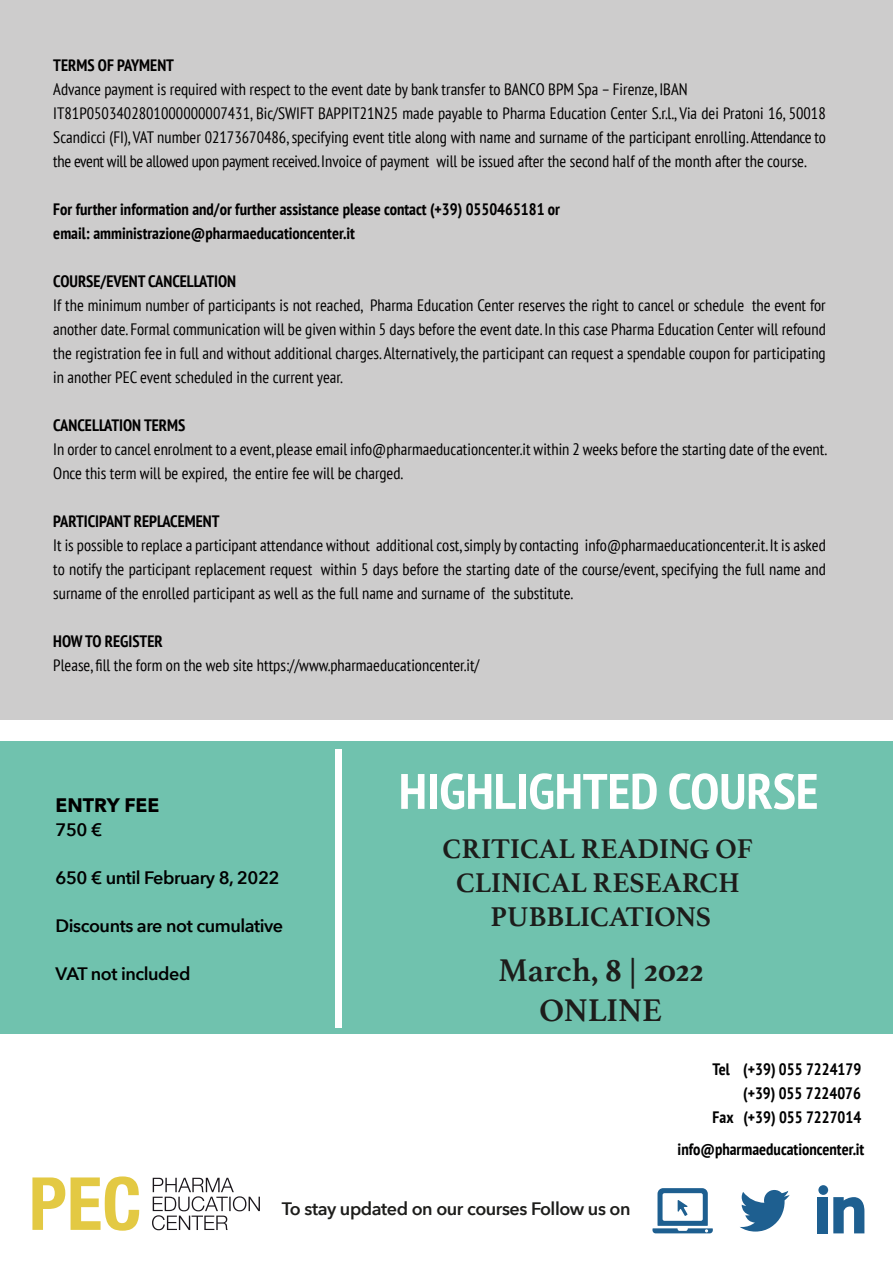
<style>
.page{position:relative;width:893px;height:1263px;background:#fff}
.page>*{position:absolute;margin:0;border:0;box-sizing:border-box;transform-origin:0 0}
.t1{font:700 condensed 49.8px "PT Sans";color:#fff;scale:1.05 1}
.t2{font:700 33px/39.6px "Athelas";color:#1d1d1b;text-align:center}
.t3{font:700 28.5px/34.2px "Athelas";color:#1d1d1b;text-align:center}
.t4{font:700 19.5px "Avenir Next";color:#000}
.t5{font:600 18px "Avenir Next";letter-spacing:-.025em;color:#000}
.t6{font:600 18px "Avenir Next";letter-spacing:-.025em;color:#1d1d1b}
.t7{font:condensed 16.5px/24px "PT Sans";color:#010000}
.t8{font:700 condensed 16.5px/24px "PT Sans";color:#010000}
</style>
<div class="page">
<div style="left:0;top:1px;width:893px;height:719px;background:#cdcccc"></div>
<div style="left:0;top:741px;width:893px;height:293px;background:#70c2ae"></div>
<div style="left:335px;top:750px;width:7px;height:278px;background:#fff"></div>
<svg style="left:32px;top:1176px;width:107px;height:55px"></svg>
<svg style="left:152px;top:1178px;width:108px;height:52px"></svg>
<svg style="left:740px;top:1190px;width:50px;height:41px"></svg>
<svg style="left:652px;top:1188px;width:61px;height:45px"></svg>
<div style="left:818px;top:1185px;width:10px;height:10px;background:#1e5f90;border-radius:50%"></div>
<svg style="left:818px;top:1197px;width:46px;height:36px"></svg>
<p class="t8" style="left:53px;top:53px;width:122px">TERMS OF PAYMENT</p>
<p class="t7" style="left:53px;top:77px;width:774px">Advance payment is required with respect to the event date by bank transfer to BANCO BPM Spa – Firenze, IBAN IT81P0503402801000000007431, Bic/SWIFT BAPPIT21N25 made payable to Pharma Education Center S.r.l., Via dei Pratoni 16, 50018<br>Scandicci (FI), VAT number 02173670486, specifying event title along with name and surname of the participant enrolling. Attendance to the event will be allowed upon payment received. Invoice of payment will be issued after the second half of the month after the course.</p>
<p class="t8" style="left:53px;top:197px;width:508px">For further information and/or further assistance please contact (+39) 0550465181 or email: amministrazione@pharmaeducationcenter.it</p>
<p class="t8" style="left:53px;top:269px;width:184px">COURSE/EVENT CANCELLATION</p>
<p class="t7" style="left:53px;top:293px;width:774px;text-align:justify">If the minimum number of participants is not reached, Pharma Education Center reserves the right to cancel or schedule the event for another date. Formal communication will be given within 5 days before the event date. In this case Pharma Education Center will refound the registration fee in full and without additional charges. Alternatively, the participant can request a spendable coupon for participating in another PEC event scheduled in the current year.</p>
<p class="t8" style="left:53px;top:413px;width:134px">CANCELLATION TERMS</p>
<p class="t7" style="left:53px;top:437px;width:775px">In order to cancel enrolment to a event, please email info@pharmaeducationcenter.it within 2 weeks before the starting date of the event.<br>Once this term will be expired, the entire fee will be charged.</p>
<p class="t8" style="left:53px;top:509px;width:168px">PARTICIPANT REPLACEMENT</p>
<p class="t7" style="left:53px;top:533px;width:774px;text-align:justify">It is possible to replace a participant attendance without additional cost, simply by contacting info@pharmaeducationcenter.it. It is asked to notify the participant replacement request within 5 days before the starting date of the course/event, specifying the full name and surname of the enrolled participant as well as the full name and surname of the substitute.</p>
<p class="t8" style="left:53px;top:629px;width:111px">HOW TO REGISTER</p>
<p class="t7" style="left:53px;top:653px;width:428px">Please, fill the form on the web site https://www.pharmaeducationcenter.it/</p>
<p class="t4" style="left:56px;top:788px;width:105px">ENTRY FEE</p>
<p class="t5" style="left:56px;top:814px;width:48px">750 €</p>
<p class="t5" style="left:56px;top:862px;width:225px">650 € until February 8, 2022</p>
<p class="t5" style="left:56px;top:910px;width:229px">Discounts are not cumulative</p>
<p class="t5" style="left:56px;top:958px;width:136px">VAT not included</p>
<h1 class="t1" style="left:399px;top:758px;width:401px">HIGHLIGHTED COURSE</h1>
<h3 class="t3" style="left:443px;top:831px;width:312px">CRITICAL READING OF<br>CLINICAL RESEARCH<br>PUBBLICATIONS</h3>
<h2 class="t2" style="left:498px;top:950px;width:207px">March, 8 | 2022<br>ONLINE</h2>
<p class="t8" style="left:713px;top:1057px;width:150px;text-align:right">Tel (+39) 055 7224179 (+39) 055 7224076<br>Fax (+39) 055 7227014</p>
<p class="t8" style="left:678px;top:1137px;width:188px">info@pharmaeducationcenter.it</p>
<p class="t6" style="left:282px;top:1194px;width:350px">To stay updated on our courses Follow us on</p>
</div>
